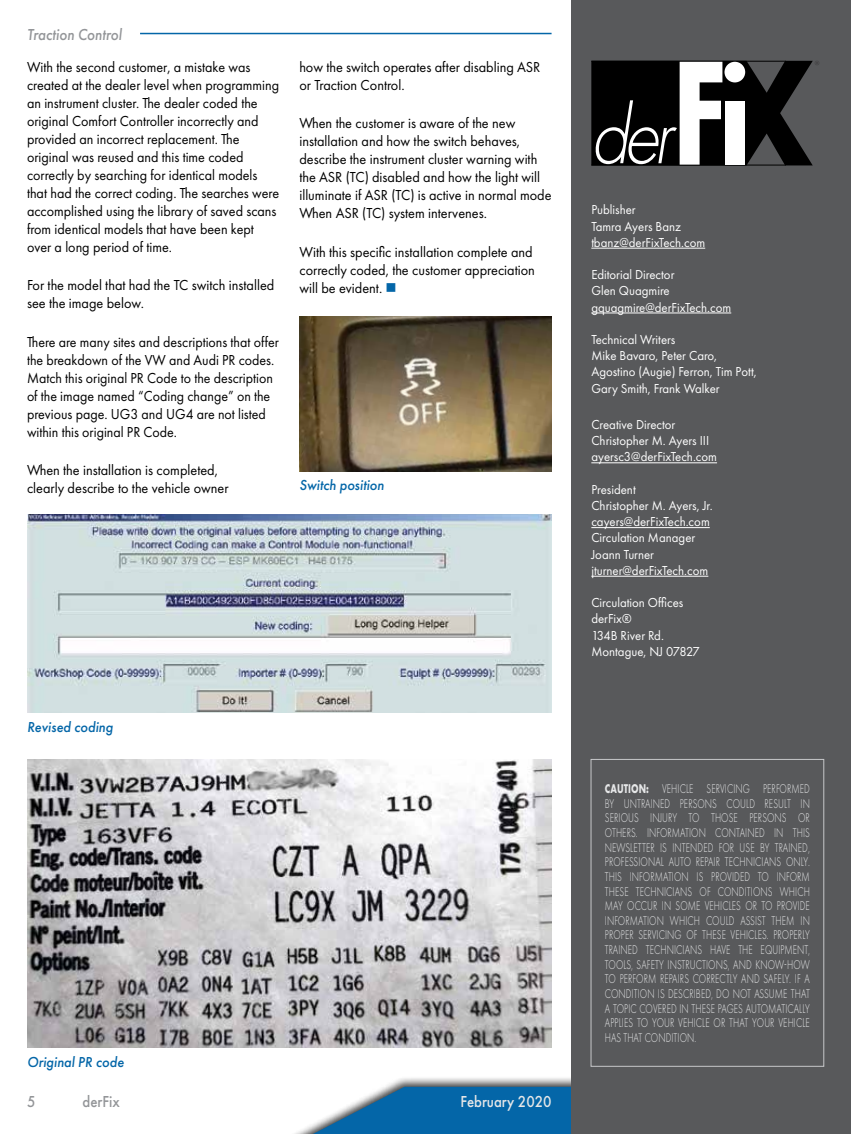
<style>
.page{position:relative;width:851px;height:1134px;background:#fff}
.page>*{position:absolute;margin:0;border:0;box-sizing:border-box;transform-origin:0 0}
.t1{font:italic 500 16.5px "Futura PT";color:#939598;scale:.9 1}
.t2{font:500 16.5px "Futura PT";color:#e6e7e8;scale:.9 1}
.t3{font:500 16.5px "Futura PT";color:#939598;scale:.9 1}
.t4{font:15px/18px "Futura PT";color:#000;scale:.95 1}
.t5{font:15px/18px "Futura PT";color:#000;scale:.94 1}
.t6{font:15px/18px "Futura PT";color:#000;scale:.93 1}
.t7{font:italic 500 15px "Futura PT";color:#0466a8;scale:.95 1}
.t8{font:13.5px/16.2px "Futura PT";color:#fff;scale:.95 1}
.t9{font:300 13.2px/14.7px "Futura PT";letter-spacing:.01em;color:#e6e7e8;text-align:justify;scale:.7 1}
.s1{color:#0466a8}
.s2{font-weight:700}
</style>
<div class="page">
<hr style="left:140px;top:33px;width:411px;height:1px;background:#0466a8">
<img style="left:27px;top:514px;width:524px;height:199px">
<img style="left:27px;top:759px;width:524px;height:289px">
<img style="left:299px;top:316px;width:252px;height:155px">
<div style="left:246px;top:1076px;width:383px;height:58px;background:#000;opacity:.75"></div>
<svg style="left:313px;top:1087px;width:259px;height:47px;background:#2a7bb1"></svg>
<div style="left:572px;top:0;width:278px;height:1134px;background:#58595b"></div>
<div style="left:590px;top:759px;width:234px;height:307px;border:1px solid #c7c8ca"></div>
<hr style="left:591px;top:165px;width:194px;height:1px;background:#000">
<svg style="left:591px;top:61px;width:228px;height:104px"></svg>
<hr style="left:591px;top:248px;width:114px;height:1px;background:#fff">
<hr style="left:591px;top:313px;width:140px;height:1px;background:#fff">
<hr style="left:591px;top:462px;width:126px;height:1px;background:#fff">
<hr style="left:591px;top:527px;width:118px;height:1px;background:#fff">
<hr style="left:591px;top:576px;width:117px;height:1px;background:#fff">
<p class="t1" style="left:27px;top:24px;width:107px">Traction Control</p>
<p class="t5" style="left:27px;top:58px;width:270px">With the second customer, a mistake was created at the dealer level when programming an instrument cluster. The dealer coded the original Comfort Controller incorrectly and provided an incorrect replacement. The original was reused and this time coded correctly by searching for identical models that had the correct coding. The searches were accomplished using the library of saved scans from identical models that have been kept over a long period of time.</p>
<p class="t4" style="left:27px;top:276px;width:262px">For the model that had the TC switch installed see the image below.</p>
<p class="t6" style="left:27px;top:333px;width:272px">There are many sites and descriptions that offer the breakdown of the VW and Audi PR codes.<br>Match this original PR Code to the description of the image named “Coding change” on the previous page. UG3 and UG4 are not listed within this original PR Code.</p>
<p class="t4" style="left:27px;top:461px;width:214px">When the installation is completed, clearly describe to the vehicle owner</p>
<p class="t4" style="left:299px;top:58px;width:255px">how the switch operates after disabling ASR or Traction Control.</p>
<p class="t4" style="left:299px;top:114px;width:267px">When the customer is aware of the new installation and how the switch behaves, describe the instrument cluster warning with the ASR (TC) disabled and how the light will illuminate if ASR (TC) is active in normal mode When ASR (TC) system intervenes.</p>
<p class="t4" style="left:299px;top:243px;width:249px">With this specific installation complete and correctly coded, the customer appreciation will be evident. <span class="s1">■</span></p>
<p class="t7" style="left:299px;top:476px;width:91px">Switch position</p>
<p class="t7" style="left:27px;top:717px;width:92px">Revised coding</p>
<p class="t7" style="left:27px;top:1052px;width:103px">Original PR code</p>
<p class="t3" style="left:27px;top:1092px;width:11px">5</p>
<p class="t3" style="left:82px;top:1092px;width:43px">derFix</p>
<p class="t2" style="left:460px;top:1091px;width:103px">February 2020</p>
<p class="t8" style="left:591px;top:202px;width:121px">Publisher<br>Tamra Ayers Banz tbanz@derFixTech.com</p>
<p class="t8" style="left:591px;top:267px;width:149px">Editorial Director<br>Glen Quagmire gquagmire@derFixTech.com</p>
<p class="t8" style="left:591px;top:331px;width:176px">Technical Writers<br>Mike Bavaro, Peter Caro,<br>Agostino (Augie) Ferron, Tim Pott,<br>Gary Smith, Frank Walker</p>
<p class="t8" style="left:591px;top:416px;width:134px">Creative Director<br>Christopher M. Ayers III ayersc3@derFixTech.com</p>
<p class="t8" style="left:591px;top:481px;width:129px">President<br>Christopher M. Ayers, Jr. cayers@derFixTech.com<br>Circulation Manager<br>Joann Turner jturner@derFixTech.com</p>
<p class="t8" style="left:591px;top:595px;width:116px">Circulation Offices derFix®<br>134B River Rd.<br>Montague, NJ 07827</p>
<p class="t9" style="left:605px;top:781px;width:294px"><span class="s2">CAUTION:</span> VEHICLE SERVICING PERFORMED BY UNTRAINED PERSONS COULD RESULT IN SERIOUS INJURY TO THOSE PERSONS OR OTHERS. INFORMATION CONTAINED IN THIS NEWSLETTER IS INTENDED FOR USE BY TRAINED, PROFESSIONAL AUTO REPAIR TECHNICIANS ONLY.<br>THIS INFORMATION IS PROVIDED TO INFORM THESE TECHNICIANS OF CONDITIONS WHICH MAY OCCUR IN SOME VEHICLES OR TO PROVIDE INFORMATION WHICH COULD ASSIST THEM IN PROPER SERVICING OF THESE VEHICLES. PROPERLY TRAINED TECHNICIANS HAVE THE EQUIPMENT, TOOLS, SAFETY INSTRUCTIONS, AND KNOW-HOW TO PERFORM REPAIRS CORRECTLY AND SAFELY. IF A CONDITION IS DESCRIBED, DO NOT ASSUME THAT A TOPIC COVERED IN THESE PAGES AUTOMATICALLY APPLIES TO YOUR VEHICLE OR THAT YOUR VEHICLE HAS THAT CONDITION.</p>
</div>
